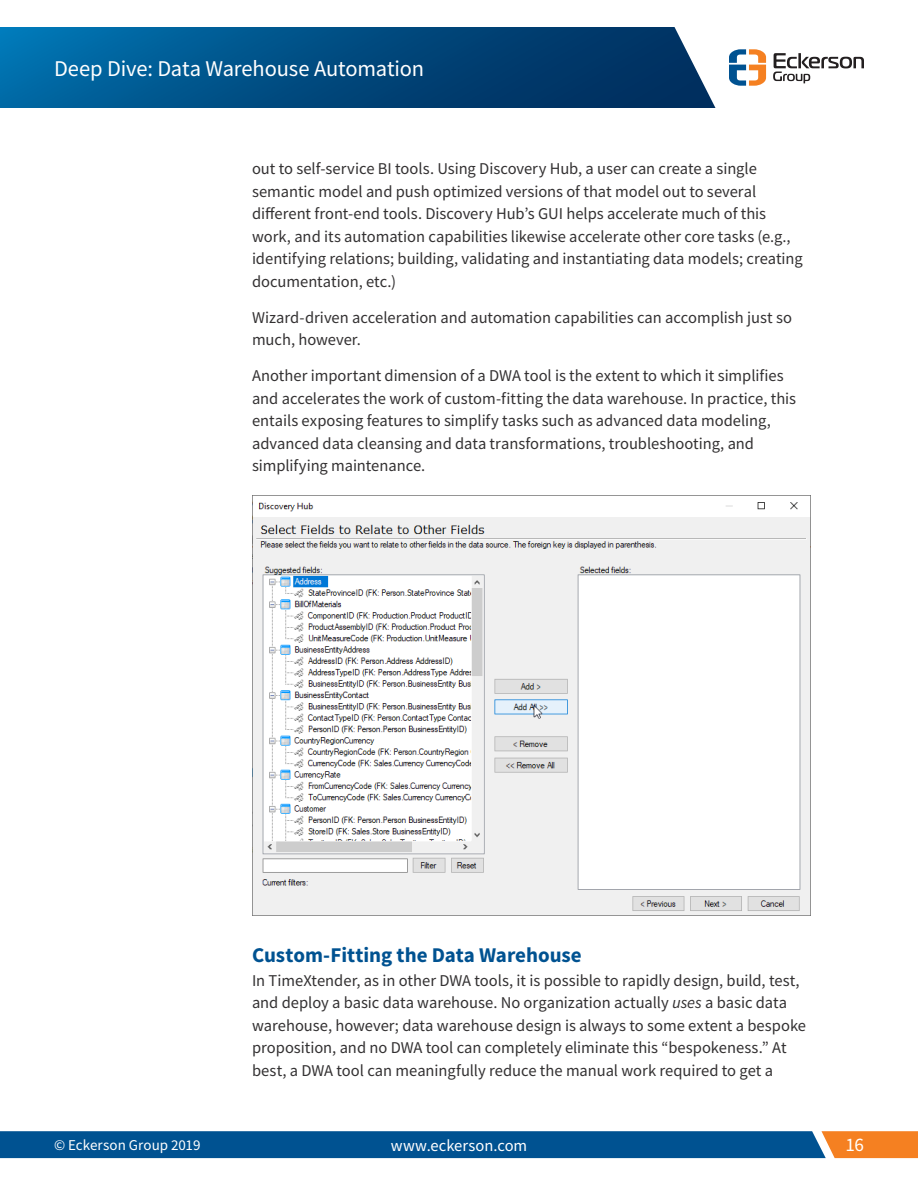
<style>
.page{position:relative;width:918px;height:1188px;background:#fff}
.page>*{position:absolute;margin:0;border:0;box-sizing:border-box;transform-origin:0 0}
.t1{font:22.5px "Source Sans Pro";letter-spacing:-.005em;color:#fff}
.t2{font:700 21px "Source Sans Pro";color:#005291}
.t3{font:19.2px "Source Sans Pro";color:#fff}
.t4{font:16.5px/22.5px "Source Sans Pro";color:#333132}
.t5{font:16.5px "Source Sans Pro";letter-spacing:.005em;color:#fff}
.t6{font:15px "Source Sans Pro";letter-spacing:.005em;color:#fff}
.s1{font-style:italic}
</style>
<div class="page">
<svg style="left:0;top:27px;width:716px;height:81px;background:#075084"></svg>
<svg style="left:0;top:1131px;width:918px;height:27px;background:#1b5988"></svg>
<svg style="left:729px;top:49px;width:37px;height:37px"></svg>
<svg style="left:773px;top:53px;width:91px;height:30px"></svg>
<img style="left:252px;top:495px;width:558px;height:421px">
<h1 class="t1" style="left:54px;top:54px;width:372px">Deep Dive: Data Warehouse Automation</h1>
<p class="t4" style="left:252px;top:158px;width:552px">out to self-service BI tools. Using Discovery Hub, a user can create a single semantic model and push optimized versions of that model out to several different front-end tools. Discovery Hub’s GUI helps accelerate much of this work, and its automation capabilities likewise accelerate other core tasks (e.g., identifying relations; building, validating and instantiating data models; creating documentation, etc.)</p>
<p class="t4" style="left:252px;top:306px;width:542px">Wizard-driven acceleration and automation capabilities can accomplish just so much, however.</p>
<p class="t4" style="left:252px;top:365px;width:546px">Another important dimension of a DWA tool is the extent to which it simplifies and accelerates the work of custom-fitting the data warehouse. In practice, this entails exposing features to simplify tasks such as advanced data modeling, advanced data cleansing and data transformations, troubleshooting, and simplifying maintenance.</p>
<p class="t2" style="left:252px;top:941px;width:331px">Custom-Fitting the Data Warehouse</p>
<p class="t4" style="left:252px;top:969px;width:556px">In TimeXtender, as in other DWA tools, it is possible to rapidly design, build, test, and deploy a basic data warehouse. No organization actually <span class="s1">uses</span> a basic data warehouse, however; data warehouse design is always to some extent a bespoke proposition, and no DWA tool can completely eliminate this “bespokeness.” At best, a DWA tool can meaningfully reduce the manual work required to get a</p>
<p class="t6" style="left:54px;top:1135px;width:148px">© Eckerson Group 2019</p>
<p class="t5" style="left:391px;top:1135px;width:138px">www.eckerson.com</p>
<p class="t3" style="left:846px;top:1132px;width:20px">16</p>
</div>
